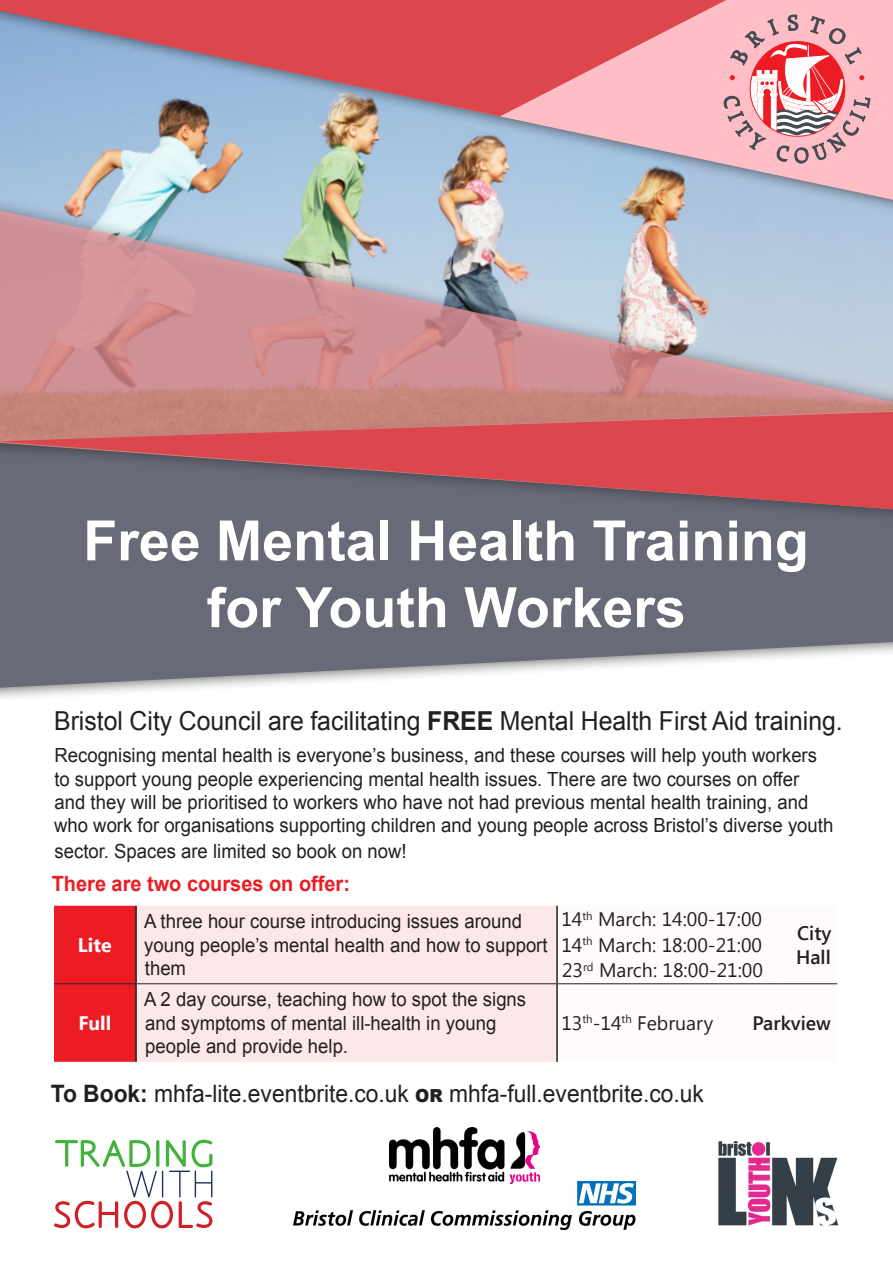
<style>
.page{position:relative;width:893px;height:1263px;background:#fff}
.page>*{position:absolute;margin:0;border:0;box-sizing:border-box;transform-origin:0 0}
.Subhead{font:700 55.65px/66.8px "Arial";color:#fff;text-align:center}
.Body{font:26.1px "Arial";color:#231f20;scale:.95 1}
.Body-2{font:24px "Arial";color:#231f20;scale:.95 1}
.Body-3{font:700 21px "Arial";color:#ed1c24;scale:.95 1}
.Body-4{font:19.5px/23.4px "Arial";color:#231f20;scale:.95 1}
.Body-5{font:19.5px "Segoe UI";color:#231f20}
.Body-6{font:600 19.5px/23.4px "Segoe UI";color:#231f20}
.Body-7{font:700 19.5px "Segoe UI";color:#fff}
.s1{font-weight:700}
.s2{font-weight:900;font-size:18px}
</style>
<div class="page">
<div style="left:0;top:395px;width:893px;height:308px;background:#231f20;opacity:.75"></div>
<svg style="left:0;top:527px;width:893px;height:161px;background:#7a7c88"></svg>
<img style="left:0;top:0;width:893px;height:191px">
<svg style="left:0;top:0;width:726px;height:116px;background:#c97986"></svg>
<svg style="left:724px;top:15px;width:146px;height:148px;background:#e7a3a9"></svg>
<div style="left:0;top:191px;width:893px;height:336px;background:#231f20;opacity:.65"></div>
<svg style="left:0;top:204px;width:893px;height:309px;background:#c2a6ad"></svg>
<svg style="left:0;top:412px;width:893px;height:97px;background:#af5b60"></svg>
<div style="left:54px;top:906px;width:81px;height:156px;background:#ed1c24"></div>
<div style="left:137px;top:906px;width:419px;height:156px;background:#fde8e9"></div>
<svg style="left:558px;top:984px;width:279px;height:1px"></svg>
<hr style="left:135px;top:906px;width:2px;height:77px;background:#231f20">
<hr style="left:556px;top:906px;width:2px;height:77px;background:#231f20">
<hr style="left:135px;top:984px;width:2px;height:78px;background:#231f20">
<hr style="left:556px;top:984px;width:2px;height:78px;background:#231f20">
<hr style="left:54px;top:983px;width:82px;height:1px;background:#231f20">
<hr style="left:136px;top:983px;width:421px;height:1px;background:#231f20">
<hr style="left:557px;top:983px;width:178px;height:1px;background:#231f20">
<hr style="left:735px;top:983px;width:47px;height:1px;background:#231f20">
<hr style="left:782px;top:983px;width:55px;height:1px;background:#231f20">
<img style="left:293px;top:1182px;width:342px;height:47px">
<img style="left:389px;top:1128px;width:151px;height:55px">
<svg style="left:54px;top:1140px;width:158px;height:88px"></svg>
<img style="left:718px;top:1141px;width:121px;height:85px">
<p class="Subhead" style="left:83px;top:509px;width:727px">Free Mental Health Training for Youth Workers</p>
<p class="Body" style="left:54px;top:704px;width:832px">Bristol City Council are facilitating <span class="s1">FREE</span> Mental Health First Aid training.</p>
<p class="Body-4" style="left:54px;top:744px;width:822px">Recognising mental health is everyone’s business, and these courses will help youth workers to support young people experiencing mental health issues. There are two courses on offer and they will be prioritised to workers who have not had previous mental health training, and who work for organisations supporting children and young people across Bristol’s diverse youth</p>
<p class="Body-4" style="left:55px;top:839px;width:372px">sector. Spaces are limited so book on now!</p>
<p class="Body-3" style="left:52px;top:870px;width:315px">There are two courses on offer:</p>
<p class="Body-7" style="left:78px;top:931px;width:35px">Lite</p>
<p class="Body-7" style="left:78px;top:1009px;width:35px">Full</p>
<p class="Body-4" style="left:144px;top:910px;width:426px">A three hour course introducing issues around young people’s mental health and how to support them</p>
<p class="Body-5" style="left:561px;top:906px;width:202px">14<sup>th</sup> March: 14:00-17:00</p>
<p class="Body-5" style="left:561px;top:931px;width:202px">14<sup>th</sup> March: 18:00-21:00</p>
<p class="Body-5" style="left:562px;top:957px;width:202px">23<sup>rd</sup> March: 18:00-21:00</p>
<p class="Body-6" style="left:796px;top:921px;width:37px">City<br>Hall</p>
<p class="Body-4" style="left:144px;top:988px;width:404px">A 2 day course, teaching how to spot the signs and symptoms of mental ill-health in young people and provide help.</p>
<p class="Body-5" style="left:561px;top:1009px;width:153px">13<sup>th</sup>-14<sup>th</sup> February</p>
<p class="Body-6" style="left:752px;top:1010px;width:80px">Parkview</p>
<p class="Body-2" style="left:51px;top:1077px;width:689px"><span class="s1">To Book:</span> mhfa-lite.eventbrite.co.uk <span class="s2">OR</span> mhfa-full.eventbrite.co.uk</p>
</div>
